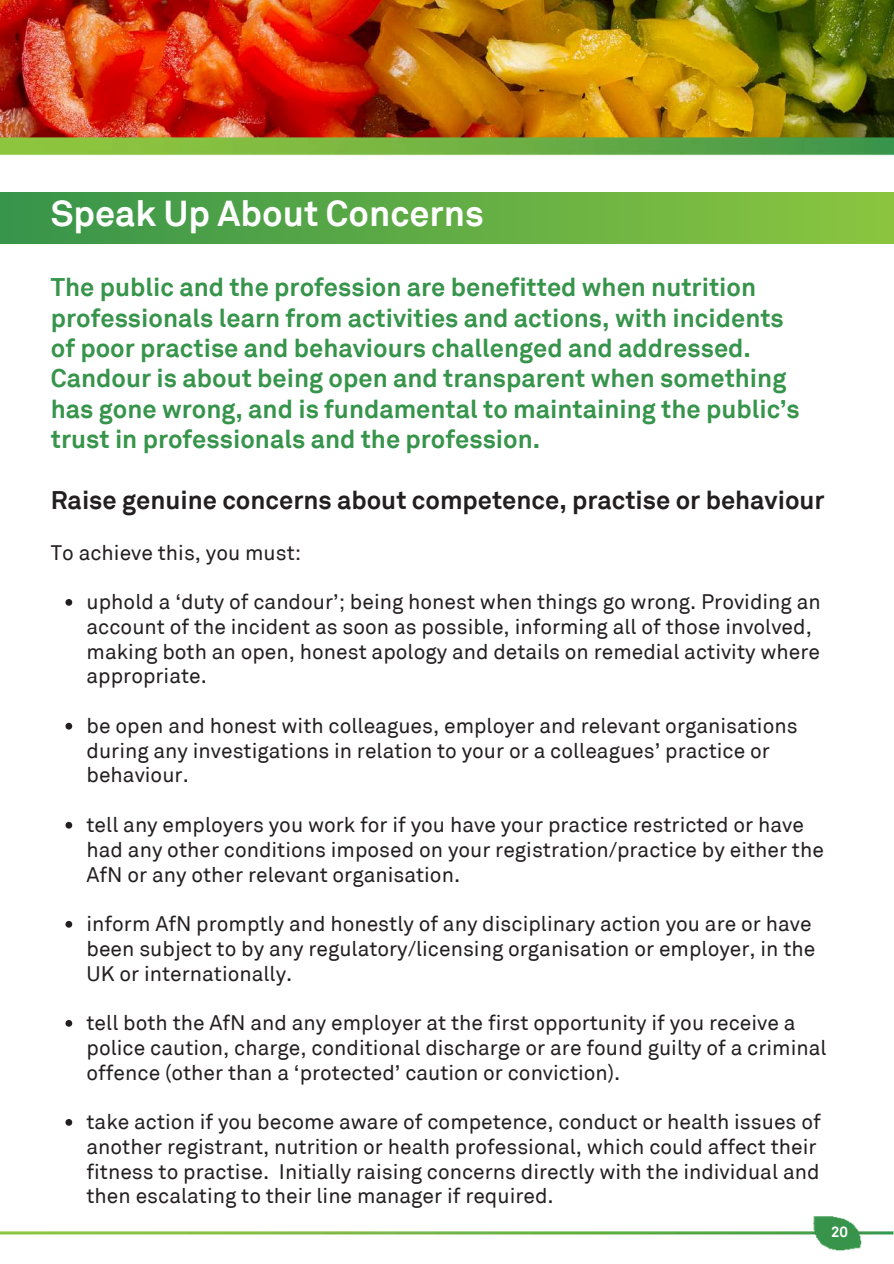
<style>
.page{position:relative;width:894px;height:1264px;background:#fff}
.page>*{position:absolute;margin:0;border:0;box-sizing:border-box;transform-origin:0 0}
.t1{font:700 36px "Akkurat";color:#fff}
.t2{font:700 25.5px/30.3px "Akkurat";color:#37944b}
.t3{font:700 25.5px "Akkurat";color:#231f20}
.t4{font:21px/24.8px "Akkurat";color:#231f20}
.t5{font:700 15px "Akkurat";color:#fff}
</style>
<div class="page">
<img style="left:0;top:1216px;width:893px;height:35px">
<img style="left:0;top:0;width:893px;height:136px">
<img style="left:0;top:136px;width:893px;height:20px">
<div style="left:0;top:192px;width:893px;height:51px;background:linear-gradient(to right,#37944b,#8bc53f)"></div>
<svg style="left:65px;top:599px;width:7px;height:6px"></svg>
<svg style="left:65px;top:722px;width:7px;height:7px"></svg>
<svg style="left:65px;top:821px;width:7px;height:7px"></svg>
<svg style="left:65px;top:920px;width:7px;height:7px"></svg>
<svg style="left:65px;top:1020px;width:7px;height:6px"></svg>
<svg style="left:65px;top:1119px;width:7px;height:6px"></svg>
<h1 class="t1" style="left:51px;top:191px;width:434px">Speak Up About Concerns</h1>
<p class="t2" style="left:51px;top:272px;width:750px">The public and the profession are benefitted when nutrition professionals learn from activities and actions, with incidents of poor practise and behaviours challenged and addressed.<br>Candour is about being open and transparent when something has gone wrong, and is fundamental to maintaining the public’s trust in professionals and the profession.</p>
<p class="t3" style="left:51px;top:484px;width:775px">Raise genuine concerns about competence, practise or behaviour</p>
<p class="t4" style="left:51px;top:539px;width:252px">To achieve this, you must:</p>
<p class="t4" style="left:86px;top:588px;width:735px">uphold a ‘duty of candour’; being honest when things go wrong. Providing an account of the incident as soon as possible, informing all of those involved, making both an open, honest apology and details on remedial activity where appropriate.</p>
<p class="t4" style="left:86px;top:712px;width:712px">be open and honest with colleagues, employer and relevant organisations during any investigations in relation to your or a colleagues’ practice or behaviour.</p>
<p class="t4" style="left:86px;top:811px;width:738px">tell any employers you work for if you have your practice restricted or have had any other conditions imposed on your registration/practice by either the<br>AfN or any other relevant organisation.</p>
<p class="t4" style="left:86px;top:910px;width:730px">inform AfN promptly and honestly of any disciplinary action you are or have been subject to by any regulatory/licensing organisation or employer, in the<br>UK or internationally.</p>
<p class="t4" style="left:86px;top:1009px;width:741px">tell both the AfN and any employer at the first opportunity if you receive a police caution, charge, conditional discharge or are found guilty of a criminal offence (other than a ‘protected’ caution or conviction).</p>
<p class="t4" style="left:86px;top:1108px;width:735px">take action if you become aware of competence, conduct or health issues of another registrant, nutrition or health professional, which could affect their fitness to practise. Initially raising concerns directly with the individual and then escalating to their line manager if required.</p>
<p class="t5" style="left:830px;top:1221px;width:19px">20</p>
</div>
